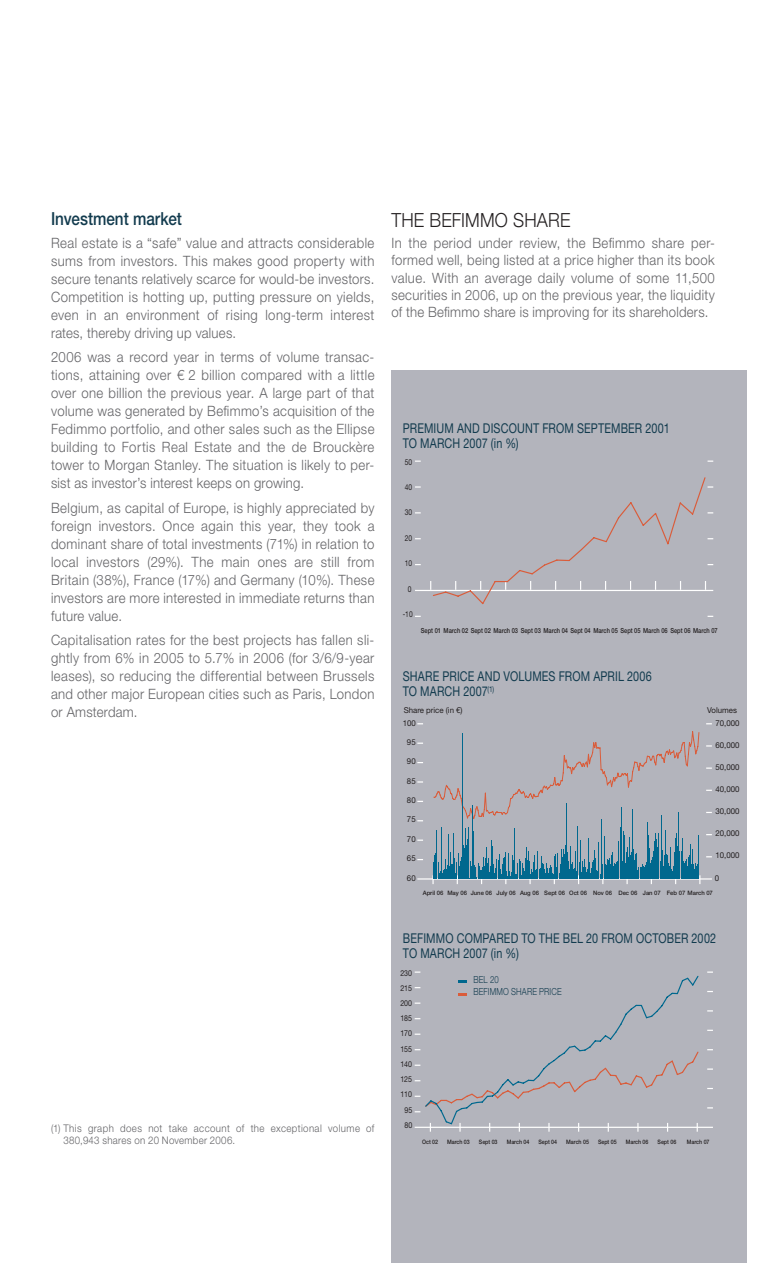
<style>
.page{position:relative;width:766px;height:1263px;background:#fff}
.page>*{position:absolute;margin:0;border:0;box-sizing:border-box;transform-origin:0 0}
.t1{font:300 19.5px "Helvetica Neue LT Std";letter-spacing:.01em;color:#231f20;scale:.9 1}
.t2{font:500 18px "Helvetica Neue LT Std";letter-spacing:-.005em;color:#123b4e;scale:.85 1}
.t3{font:300 14.25px/18px "Helvetica Neue LT Std";letter-spacing:.025em;color:#636366;text-align:justify;scale:.92 1}
.t4{font:13.5px/15px "Helvetica Neue LT Std";letter-spacing:.015em;color:#123b4e;scale:.8 1}
.t5{font:300 10.5px/12px "Helvetica Neue LT Std";letter-spacing:.03em;color:#636366;scale:.92 1}
.t6{font:300 9.75px/12.6px "Helvetica Neue LT Std";letter-spacing:.025em;color:#123b4e;scale:.8 1}
.t7{font:8.1px "Helvetica Neue LT Std";color:#231f20}
.t8{font:8.1px/15.1px "Helvetica Neue LT Std";color:#231f20;text-align:center;scale:.87 1}
.t9{font:8.1px "Helvetica Neue LT Std";color:#231f20;scale:.82 1}
.t10{font:500 6.9px "Helvetica Neue LT Std";letter-spacing:-.005em;color:#231f20;scale:.82 1}
.t11{font:500 6px "Helvetica Neue LT Std";letter-spacing:-.005em;color:#231f20}
.t12{font:500 6px "Helvetica Neue LT Std";letter-spacing:-.005em;color:#231f20;scale:.87 1}
</style>
<div class="page">
<div style="left:391px;top:370px;width:355px;height:893px;background:#b3b4bc"></div>
<hr style="left:414px;top:1127px;width:298px;height:1px;background:#fff">
<svg style="left:414px;top:971px;width:6px;height:2px"></svg>
<svg style="left:518px;top:1125px;width:2px;height:7px"></svg>
<svg style="left:425px;top:975px;width:274px;height:150px"></svg>
<hr style="left:417px;top:878px;width:294px;height:1px;background:#fff">
<svg style="left:417px;top:839px;width:6px;height:2px"></svg>
<svg style="left:433px;top:731px;width:266px;height:88px"></svg>
<hr style="left:436px;top:830px;width:1px;height:48px;background:#00688e">
<hr style="left:440px;top:827px;width:1px;height:51px;background:#00688e">
<hr style="left:448px;top:834px;width:1px;height:44px;background:#00688e">
<hr style="left:453px;top:833px;width:1px;height:45px;background:#00688e">
<svg style="left:432px;top:852px;width:29px;height:32px"></svg>
<hr style="left:461px;top:733px;width:1px;height:145px;background:#00688e">
<hr style="left:463px;top:845px;width:1px;height:33px;background:#00688e">
<hr style="left:464px;top:848px;width:1px;height:30px;background:#00688e">
<hr style="left:465px;top:828px;width:1px;height:50px;background:#00688e">
<hr style="left:466px;top:845px;width:1px;height:33px;background:#00688e">
<hr style="left:467px;top:838px;width:1px;height:40px;background:#00688e">
<hr style="left:468px;top:827px;width:1px;height:51px;background:#00688e">
<hr style="left:472px;top:805px;width:1px;height:73px;background:#00688e">
<hr style="left:473px;top:831px;width:1px;height:47px;background:#00688e">
<hr style="left:486px;top:847px;width:1px;height:31px;background:#00688e">
<hr style="left:491px;top:840px;width:1px;height:38px;background:#00688e">
<hr style="left:492px;top:846px;width:1px;height:32px;background:#00688e">
<hr style="left:514px;top:828px;width:1px;height:50px;background:#00688e">
<hr style="left:526px;top:846px;width:1px;height:32px;background:#00688e">
<hr style="left:564px;top:845px;width:1px;height:33px;background:#00688e">
<hr style="left:566px;top:803px;width:1px;height:75px;background:#00688e">
<hr style="left:570px;top:846px;width:1px;height:32px;background:#00688e">
<hr style="left:577px;top:826px;width:1px;height:52px;background:#00688e">
<hr style="left:579px;top:840px;width:1px;height:38px;background:#00688e">
<hr style="left:588px;top:838px;width:1px;height:40px;background:#00688e">
<hr style="left:598px;top:842px;width:1px;height:36px;background:#00688e">
<hr style="left:600px;top:819px;width:1px;height:59px;background:#00688e">
<hr style="left:603px;top:836px;width:1px;height:42px;background:#00688e">
<hr style="left:618px;top:841px;width:1px;height:37px;background:#00688e">
<hr style="left:619px;top:827px;width:1px;height:51px;background:#00688e">
<hr style="left:620px;top:807px;width:1px;height:71px;background:#00688e">
<hr style="left:622px;top:831px;width:1px;height:47px;background:#00688e">
<hr style="left:623px;top:835px;width:1px;height:43px;background:#00688e">
<hr style="left:626px;top:846px;width:1px;height:32px;background:#00688e">
<hr style="left:629px;top:837px;width:1px;height:41px;background:#00688e">
<hr style="left:632px;top:809px;width:1px;height:69px;background:#00688e">
<hr style="left:646px;top:822px;width:1px;height:56px;background:#00688e">
<hr style="left:648px;top:835px;width:1px;height:43px;background:#00688e">
<hr style="left:649px;top:848px;width:1px;height:30px;background:#00688e">
<hr style="left:654px;top:841px;width:1px;height:37px;background:#00688e">
<hr style="left:655px;top:833px;width:1px;height:45px;background:#00688e">
<hr style="left:656px;top:839px;width:1px;height:39px;background:#00688e">
<hr style="left:657px;top:847px;width:1px;height:31px;background:#00688e">
<hr style="left:658px;top:833px;width:1px;height:45px;background:#00688e">
<hr style="left:660px;top:815px;width:1px;height:63px;background:#00688e">
<hr style="left:664px;top:830px;width:1px;height:48px;background:#00688e">
<hr style="left:670px;top:847px;width:1px;height:31px;background:#00688e">
<hr style="left:675px;top:838px;width:1px;height:40px;background:#00688e">
<hr style="left:676px;top:833px;width:1px;height:45px;background:#00688e">
<hr style="left:677px;top:846px;width:1px;height:32px;background:#00688e">
<hr style="left:678px;top:812px;width:1px;height:66px;background:#00688e">
<hr style="left:681px;top:838px;width:1px;height:40px;background:#00688e">
<hr style="left:690px;top:844px;width:1px;height:34px;background:#00688e">
<svg style="left:469px;top:849px;width:231px;height:35px"></svg>
<hr style="left:698px;top:835px;width:1px;height:43px;background:#00688e">
<hr style="left:415px;top:590px;width:298px;height:1px;background:#fff">
<svg style="left:430px;top:477px;width:283px;height:128px"></svg>
<svg style="left:458px;top:981px;width:9px;height:2px"></svg>
<svg style="left:458px;top:993px;width:9px;height:2px"></svg>
<p class="t2" style="left:51px;top:208px;width:155px">Investment market</p>
<p class="t3" style="left:51px;top:233px;width:353px">Real estate is a “safe” value and attracts considerable sums from investors. This makes good property with secure tenants relatively scarce for would-be investors.<br>Competition is hotting up, putting pressure on yields, even in an environment of rising long-term interest rates, thereby driving up values.</p>
<p class="t3" style="left:51px;top:348px;width:353px">2006 was a record year in terms of volume transac&shy;tions, attaining over € 2 billion compared with a little over one billion the previous year. A large part of that volume was generated by Befimmo’s acquisition of the Fedimmo portfolio, and other sales such as the Ellipse building to Fortis Real Estate and the de Brouckère tower to Morgan Stanley. The situation is likely to per&shy;sist as investor’s interest keeps on growing.</p>
<p class="t3" style="left:51px;top:498px;width:353px">Belgium, as capital of Europe, is highly appreciated by foreign investors. Once again this year, they took a dominant share of total investments (71%) in relation to local investors (29%). The main ones are still from Britain (38%), France (17%) and Germany (10%). These investors are more interested in immediate returns than future value.</p>
<p class="t3" style="left:51px;top:630px;width:353px">Capitalisation rates for the best projects has fallen sli&shy;ghtly from 6% in 2005 to 5.7% in 2006 (for 3/6/9-year leases), so reducing the differential between Brussels and other major European cities such as Paris, London or Amsterdam.</p>
<p class="t5" style="left:63px;top:1122px;width:339px;text-indent:-12px">(1) This graph does not take account of the exceptional volume of<br>380,943 shares on 20 November 2006.</p>
<h1 class="t1" style="left:391px;top:208px;width:200px">The Befimmo share</h1>
<p class="t3" style="left:391px;top:234px;width:353px;line-height:17.2px">In the period under review, the Befimmo share per&shy;formed well, being listed at a price higher than its book value. With an average daily volume of some 11,500 securities in 2006, up on the previous year, the liquidity of the Befimmo share is improving for its shareholders.</p>
<p class="t4" style="left:402px;top:421px;width:335px">PREMIUM AND DISCOUNT FROM SEPTEMBER 2001<br>TO MARCH 2007 (in %)</p>
<p class="t9" style="left:404px;top:457px;width:11px">50</p>
<p class="t9" style="left:404px;top:482px;width:11px">40</p>
<p class="t9" style="left:404px;top:508px;width:11px">30</p>
<p class="t9" style="left:404px;top:533px;width:11px">20</p>
<p class="t9" style="left:404px;top:558px;width:11px">10</p>
<p class="t9" style="left:408px;top:584px;width:6px">0</p>
<p class="t9" style="left:402px;top:609px;width:14px">-10</p>
<p class="t10" style="left:421px;top:626px;width:363px">Sept 01 March 02 Sept 02 March 03 Sept 03 March 04 Sept 04 March 05 Sept 05 March 06 Sept 06 March 07</p>
<p class="t4" style="left:402px;top:669px;width:98px">SHARE PRICE and</p>
<p class="t4" style="left:503px;top:669px;width:45px">volumes</p>
<p class="t4" style="left:558px;top:669px;width:118px">FROM APRIL 2006</p>
<p class="t4" style="left:402px;top:684px;width:116px">TO MARCH 2007<sup>(1)</sup></p>
<p class="t7" style="left:402px;top:718px;width:15px">100</p>
<p class="t7" style="left:407px;top:756px;width:10px">90</p>
<p class="t7" style="left:403px;top:705px;width:60px">Share price (in €)</p>
<p class="t7" style="left:707px;top:705px;width:31px">Volumes</p>
<p class="t7" style="left:715px;top:718px;width:26px">70,000</p>
<p class="t7" style="left:715px;top:740px;width:26px">60,000</p>
<p class="t7" style="left:715px;top:762px;width:26px">50,000</p>
<p class="t7" style="left:715px;top:784px;width:26px">40,000</p>
<p class="t7" style="left:715px;top:806px;width:26px">30,000</p>
<p class="t7" style="left:715px;top:828px;width:26px">20,000</p>
<p class="t7" style="left:715px;top:851px;width:26px">10,000</p>
<p class="t7" style="left:714px;top:873px;width:6px">0</p>
<p class="t7" style="left:407px;top:737px;width:10px">95</p>
<p class="t7" style="left:407px;top:776px;width:10px">85</p>
<p class="t7" style="left:407px;top:795px;width:10px">80</p>
<p class="t7" style="left:407px;top:815px;width:10px">75</p>
<p class="t7" style="left:407px;top:834px;width:10px">70</p>
<p class="t7" style="left:407px;top:853px;width:10px">65</p>
<p class="t7" style="left:407px;top:873px;width:10px">60</p>
<p class="t11" style="left:422px;top:890px;width:291px">April 06 May 06 June 06 July 06 Aug 06 Sept 06 Oct 06 Nov 06 Dec 06 Jan 07 Feb 07 March 07</p>
<p class="t4" style="left:403px;top:930px;width:393px">BEFIMMO COMPARED TO THE BEL 20 FROM OCTOBER 2002<br>TO MARCH 2007 (in %)</p>
<p class="t8" style="left:400px;top:965px;width:15px">230<br>215<br>200<br>185<br>170<br>155<br>140<br>125<br>110<br>95<br>80</p>
<p class="t12" style="left:422px;top:1138px;width:20px">Oct 02</p>
<p class="t12" style="left:447px;top:1138px;width:28px">March 03</p>
<p class="t12" style="left:479px;top:1138px;width:23px">Sept 03</p>
<p class="t12" style="left:506px;top:1138px;width:28px">March 04</p>
<p class="t12" style="left:538px;top:1138px;width:23px">Sept 04</p>
<p class="t12" style="left:566px;top:1138px;width:28px">March 05</p>
<p class="t12" style="left:598px;top:1138px;width:23px">Sept 05</p>
<p class="t12" style="left:625px;top:1138px;width:28px">March 06</p>
<p class="t12" style="left:657px;top:1138px;width:23px">Sept 06</p>
<p class="t12" style="left:686px;top:1138px;width:28px">March 07</p>
<p class="t6" style="left:473px;top:973px;width:33px">Bel 20<br>BEFIMMO</p>
<p class="t6" style="left:511px;top:985px;width:65px">Share Price</p>
</div>
